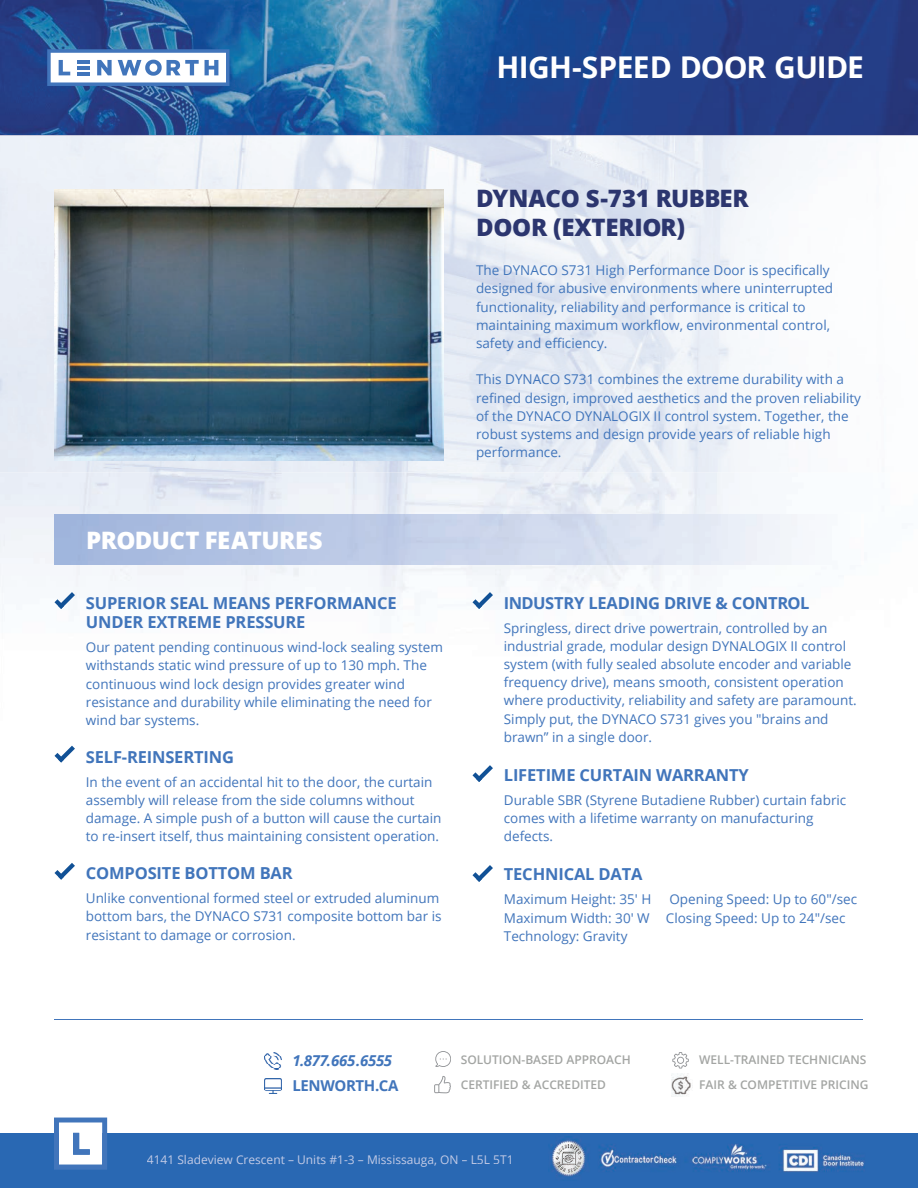
<style>
.page{position:relative;width:918px;height:1188px;background:#fff}
.page>*{position:absolute;margin:0;border:0;box-sizing:border-box;transform-origin:0 0}
.t1{font:700 30px "Open Sans";letter-spacing:-.02em;color:#fff}
.t2{font:800 24px/28.5px "Open Sans";letter-spacing:-.01em;color:#2c366f}
.t3{font:800 24px "Open Sans";letter-spacing:-.025em;color:#fff}
.t4{font:700 16.5px/19.5px "Open Sans";letter-spacing:-.01em;color:#4175bb}
.t5{font:italic 700 15px "Open Sans";letter-spacing:-.025em;color:#4175bb}
.t6{font:700 15px "Open Sans";letter-spacing:-.025em;color:#4175bb}
.t7{font:13.5px/18.1px "Open Sans";color:#4175bb}
.t8{font:600 12px/25.5px "Open Sans";color:#a3a5a3}
.t9{font:12px "Open Sans";color:#c3cbe6}
</style>
<div class="page">
<img style="left:0;top:135px;width:918px;height:338px">
<hr style="left:54px;top:1020px;width:809px;height:1px;background:#4175bb">
<div style="left:0;top:1133px;width:918px;height:55px;background:#2968b3"></div>
<svg style="left:54px;top:1118px;width:53px;height:52px"></svg>
<svg style="left:54px;top:592px;width:21px;height:17px"></svg>
<svg style="left:54px;top:746px;width:21px;height:17px"></svg>
<svg style="left:54px;top:863px;width:21px;height:17px"></svg>
<svg style="left:472px;top:592px;width:21px;height:17px"></svg>
<svg style="left:472px;top:765px;width:21px;height:17px"></svg>
<svg style="left:472px;top:865px;width:21px;height:17px"></svg>
<img style="left:551px;top:1136px;width:314px;height:41px">
<svg style="left:434px;top:1076px;width:17px;height:17px"></svg>
<img style="left:265px;top:1053px;width:16px;height:16px">
<img style="left:265px;top:1079px;width:16px;height:15px">
<svg style="left:435px;top:1051px;width:16px;height:16px"></svg>
<svg style="left:672px;top:1052px;width:17px;height:17px"></svg>
<img style="left:672px;top:1074px;width:19px;height:22px">
<svg style="left:0;top:0;width:918px;height:135px;background:#285395"></svg>
<svg style="left:47px;top:49px;width:182px;height:37px"></svg>
<img style="left:54px;top:189px;width:389px;height:272px">
<h1 class="t1" style="left:497px;top:46px;width:369px">HIGH-SPEED DOOR GUIDE</h1>
<h2 class="t3" style="left:86px;top:522px;width:238px">PRODUCT FEATURES</h2>
<p class="t4" style="left:86px;top:592px;width:312px">SUPERIOR SEAL MEANS PERFORMANCE<br>UNDER EXTREME PRESSURE</p>
<p class="t7" style="left:86px;top:638px;width:359px">Our patent pending continuous wind-lock sealing system withstands static wind pressure of up to 130 mph. The continuous wind lock design provides greater wind resistance and durability while eliminating the need for wind bar systems.</p>
<p class="t4" style="left:86px;top:747px;width:150px">SELF-REINSERTING</p>
<p class="t7" style="left:86px;top:772px;width:357px">In the event of an accidental hit to the door, the curtain assembly will release from the side columns without damage. A simple push of a button will cause the curtain to re-insert itself, thus maintaining consistent operation.</p>
<p class="t4" style="left:86px;top:863px;width:208px">COMPOSITE BOTTOM BAR</p>
<p class="t7" style="left:86px;top:889px;width:357px">Unlike conventional formed steel or extruded aluminum bottom bars, the DYNACO S731 composite bottom bar is resistant to damage or corrosion.</p>
<h2 class="t2" style="left:476px;top:183px;width:274px">DYNACO S-731 RUBBER<br>DOOR (EXTERIOR)</h2>
<p class="t7" style="left:476px;top:261px;width:359px">The DYNACO S731 High Performance Door is specifically designed for abusive environments where uninterrupted functionality, reliability and performance is critical to maintaining maximum workflow, environmental control, safety and efficiency.</p>
<p class="t7" style="left:476px;top:370px;width:386px">This DYNACO S731 combines the extreme durability with a refined design, improved aesthetics and the proven reliability of the DYNACO DYNALOGIX II control system. Together, the robust systems and design provide years of reliable high performance.</p>
<p class="t4" style="left:504px;top:592px;width:307px">INDUSTRY LEADING DRIVE &amp; CONTROL</p>
<p class="t7" style="left:504px;top:618px;width:354px">Springless, direct drive powertrain, controlled by an industrial grade, modular design DYNALOGIX II control system (with fully sealed absolute encoder and variable frequency drive), means smooth, consistent operation where productivity, reliability and safety are paramount.<br>Simply put, the DYNACO S731 gives you "brains and brawn” in a single door.</p>
<p class="t4" style="left:504px;top:765px;width:246px">LIFETIME CURTAIN WARRANTY</p>
<p class="t7" style="left:504px;top:791px;width:344px">Durable SBR (Styrene Butadiene Rubber) curtain fabric comes with a lifetime warranty on manufacturing defects.</p>
<p class="t4" style="left:504px;top:864px;width:140px">TECHNICAL DATA</p>
<p class="t7" style="left:504px;top:890px;width:149px">Maximum Height: 35' H</p>
<p class="t7" style="left:504px;top:890px;width:355px;text-indent:166px">Opening Speed: Up to 60"/sec<br>Maximum Width: 30' W Closing Speed: Up to 24"/sec<br>Technology: Gravity</p>
<p class="t5" style="left:292px;top:1050px;width:101px">1.877.665.6555</p>
<p class="t6" style="left:292px;top:1075px;width:108px">LENWORTH.CA</p>
<p class="t8" style="left:461px;top:1047px;width:172px">SOLUTION-BASED APPROACH<br>CERTIFIED &amp; ACCREDITED</p>
<p class="t8" style="left:699px;top:1047px;width:171px">WELL-TRAINED TECHNICIANS<br>FAIR &amp; COMPETITIVE PRICING</p>
<p class="t9" style="left:147px;top:1151px;width:368px">4141 Sladeview Crescent – Units #1-3 – Mississauga, ON – L5L 5T1</p>
</div>
